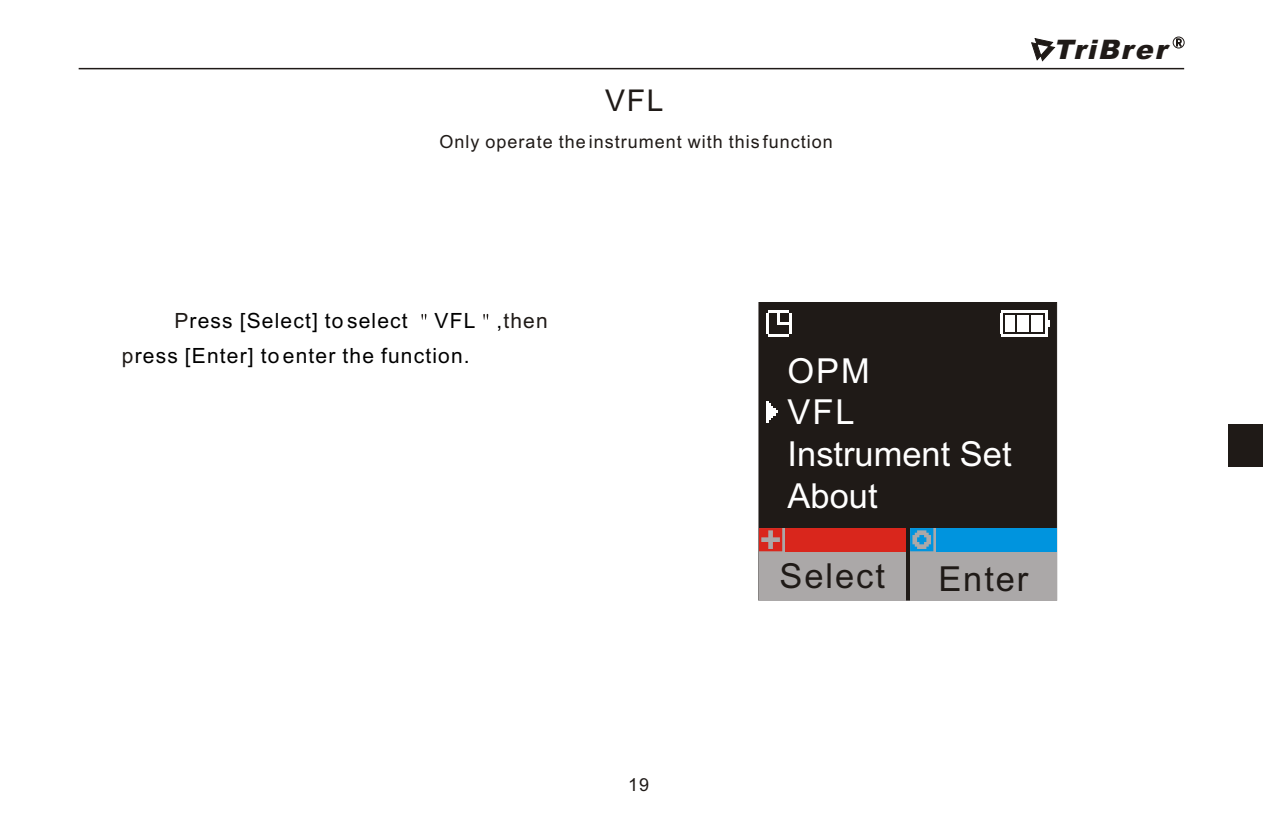
<style>
.page{position:relative;width:1263px;height:834px;background:#fff}
.page>*{position:absolute;margin:0;border:0;box-sizing:border-box;transform-origin:0 0}
.t1{font:34.5px/41.7px "Arial";color:#fff}
.t2{font:34.5px "Arial";letter-spacing:.055em;color:#1f1a17}
.t3{font:30px "Arial";color:#1f1a17}
.t4{font:italic 900 27px "Arial";color:#1f1a17}
.t5{font:21px/35.1px "Arial";letter-spacing:.055em;color:#000}
.t6{font:18px "Arial";letter-spacing:.055em;color:#1f1a17}
.t7{font:10.2px "Avant Garde Bk BT";color:#1f1a17}
.s1{color:#1f1a17}
</style>
<div class="page">
<hr style="left:79px;top:68px;width:1105px;height:1px;background:#1f1a17">
<div style="left:1173px;top:37px;width:11px;height:11px;border:1px solid #1f1a17;border-radius:50%"></div>
<svg style="left:1031px;top:38px;width:25px;height:24px"></svg>
<div style="left:1229px;top:424px;width:34px;height:43px;background:#1f1a17"></div>
<div style="left:759px;top:302px;width:298px;height:298px;background:#1f1a17"></div>
<svg style="left:766px;top:401px;width:12px;height:21px"></svg>
<hr style="left:768px;top:311px;width:21px;height:2px;background:#fff">
<hr style="left:768px;top:334px;width:21px;height:2px;background:#fff">
<hr style="left:789px;top:313px;width:3px;height:21px;background:#fff">
<hr style="left:766px;top:313px;width:2px;height:21px;background:#fff">
<svg style="left:778px;top:313px;width:11px;height:12px"></svg>
<hr style="left:1001px;top:311px;width:46px;height:2px;background:#fff">
<hr style="left:1001px;top:334px;width:46px;height:2px;background:#fff">
<hr style="left:1045px;top:313px;width:2px;height:21px;background:#fff">
<svg style="left:1047px;top:320px;width:3px;height:7px"></svg>
<hr style="left:1001px;top:313px;width:2px;height:21px;background:#fff">
<div style="left:1005px;top:315px;width:10px;height:17px;background:#fff"></div>
<div style="left:1017px;top:315px;width:12px;height:17px;background:#fff"></div>
<div style="left:1031px;top:315px;width:12px;height:17px;background:#fff"></div>
<div style="left:759px;top:528px;width:146px;height:72px;background:#aba8a8"></div>
<div style="left:785px;top:528px;width:120px;height:23px;background:#d9261c"></div>
<div style="left:911px;top:528px;width:146px;height:72px;background:#aba8a8"></div>
<svg style="left:759px;top:528px;width:23px;height:23px"></svg>
<svg style="left:910px;top:528px;width:23px;height:23px"></svg>
<div style="left:936px;top:528px;width:121px;height:23px;background:#0094de"></div>
<svg style="left:421px;top:314px;width:5px;height:6px"></svg>
<svg style="left:483px;top:314px;width:5px;height:6px"></svg>
<h2 class="t3" style="left:605px;top:89px;width:60px">VFL</h2>
<p class="t6" style="left:440px;top:135px;width:395px">Only operate the instrument with this function</p>
<p class="t7" style="left:1176px;top:38px;width:7px">R</p>
<p class="t4" style="left:1053px;top:40px;width:120px">TriBrer</p>
<p class="t5" style="left:174px;top:305px;width:235px"><span class="s1">P</span>ress [Select] to select</p>
<p class="t5" style="left:122px;top:305px;width:427px;text-indent:313px">VFL ,<span class="s1">then p</span>ress [Enter] to enter the function.</p>
<h1 class="t1" style="left:787px;top:353px;width:226px">OPM<br>VFL<br>Instrument Set<br>About</h1>
<h1 class="t2" style="left:780px;top:563px;width:107px">Select</h1>
<h1 class="t2" style="left:938px;top:566px;width:91px">Enter</h1>
<p class="t6" style="left:628px;top:778px;width:23px">19</p>
</div>
